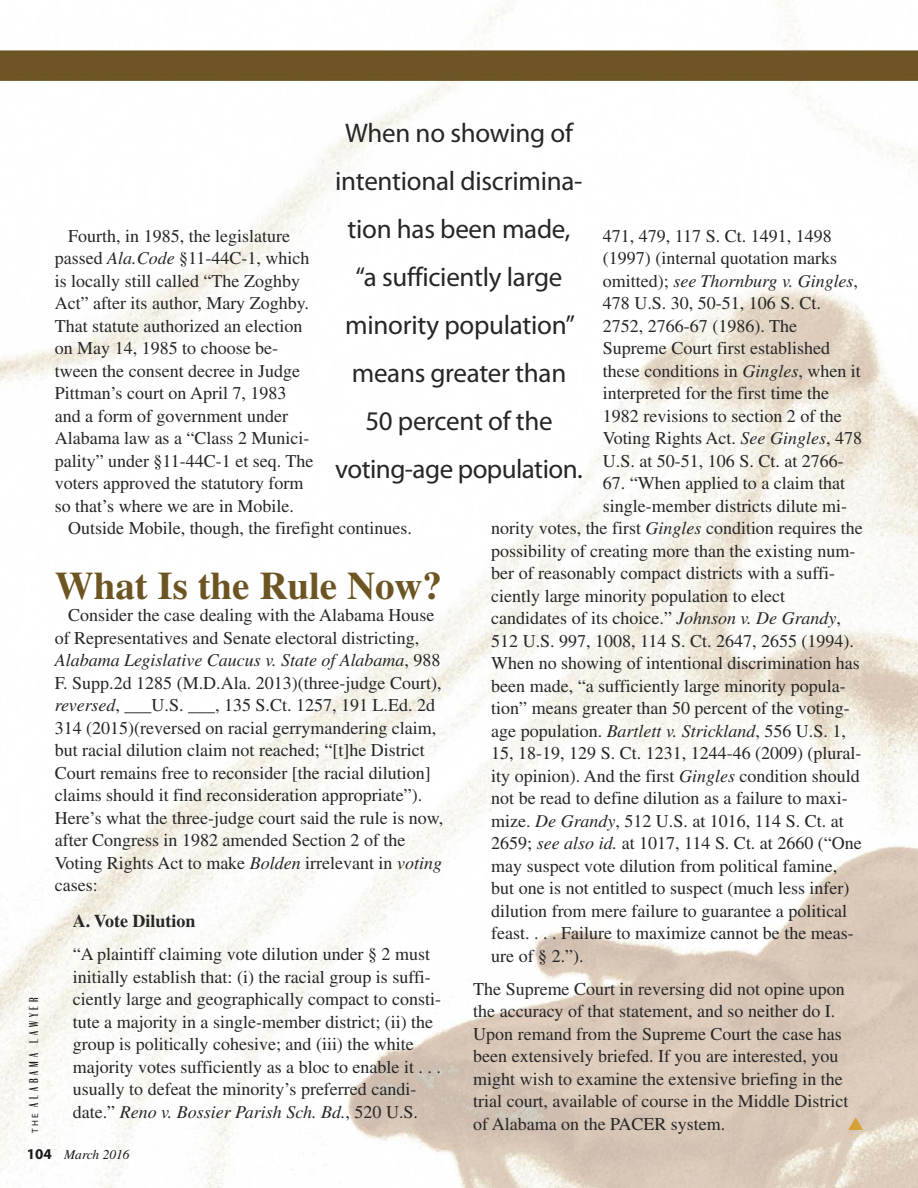
<style>
.page{position:relative;width:918px;height:1188px;background:#fff}
.page>*{position:absolute;margin:0;border:0;box-sizing:border-box;transform-origin:0 0}
.t1{font:700 39px "Times";color:#6d5523}
.t2{font:27px/48px "Myriad Pro";letter-spacing:-.01em;color:#272627;text-align:center}
.t3{font:18px/22.5px "Times";color:#272627}
.t4{font:700 18px "Times";color:#272627}
.t5{font:500 13.5px "Britannic Com D";letter-spacing:.295em;color:#1b1819}
.t6{font:italic 13.5px "Times";color:#1b1819}
.s1{font-style:italic}
.s2{font-family:"Myriad Pro";font-weight:400;font-size:9px}
.s3{font-family:"Myriad Pro";font-weight:700;font-style:normal;font-size:15px}
</style>
<div class="page">
<img style="left:0;top:1px;width:918px;height:1187px">
<svg style="left:849px;top:1117px;width:14px;height:13px"></svg>
<h2 class="t2" style="left:335px;top:111px;width:249px">When no showing of intentional discrimina&shy;tion has been made, “a sufficiently large minority population” means greater than<br>50 percent of the voting-age population.</h2>
<p class="t3" style="left:55px;top:226px;width:260px;text-indent:14px">Fourth, in 1985, the legislature passed <span class="s1">Ala.Code</span> §11-44C-1, which is locally still called “The Zoghby Act” after its author, Mary Zoghby.<br>That statute authorized an election on May 14, 1985 to choose be&shy;tween the consent decree in Judge Pittman’s court on April 7, 1983 and a form of government under Alabama law as a “Class 2 Munici&shy;pality” under §11-44C-1 et seq. The voters approved the statutory form so that’s where we are in Mobile.</p>
<p class="t3" style="left:68px;top:519px;width:345px">Outside Mobile, though, the firefight continues.</p>
<h1 class="t1" style="left:55px;top:572px;width:389px">What Is the Rule Now?</h1>
<p class="t3" style="left:55px;top:606px;width:390px;text-indent:14px">Consider the case dealing with the Alabama House of Representatives and Senate electoral districting, <span class="s1">Alabama Legislative Caucus v. State of Alabama</span>, 988<br>F. Supp.2d 1285 (M.D.Ala. 2013)(three-judge Court), <span class="s1">reversed</span>, ___U.S. ___, 135 S.Ct. 1257, 191 L.Ed. 2d 314 (2015)(reversed on racial gerrymandering claim, but racial dilution claim not reached; “[t]he District Court remains free to reconsider [the racial dilution] claims should it find reconsideration appropriate”).<br>Here’s what the three-judge court said the rule is now, after Congress in 1982 amended Section 2 of the Voting Rights Act to make <span class="s1">Bolden</span> irrelevant in <span class="s1">voting </span>cases:</p>
<p class="t4" style="left:73px;top:915px;width:124px">A. Vote Dilution</p>
<p class="t3" style="left:73px;top:945px;width:370px">“A plaintiff claiming vote dilution under § 2 must initially establish that: (i) the racial group is suffi&shy;ciently large and geographically compact to consti&shy;tute a majority in a single-member district; (ii) the group is politically cohesive; and (iii) the white majority votes sufficiently as a bloc to enable it . . . usually to defeat the minority’s preferred candi&shy;date.” <span class="s1">Reno v. Bossier Parish Sch. Bd.</span>, 520 U.S.</p>
<p class="t3" style="left:603px;top:226px;width:261px">471, 479, 117 S. Ct. 1491, 1498 (1997) (internal quotation marks omitted); <span class="s1">see Thornburg v. Gingles</span>,<br>478 U.S. 30, 50-51, 106 S. Ct.<br>2752, 2766-67 (1986). The<br>Supreme Court first established these conditions in <span class="s1">Gingles</span>, when it interpreted for the first time the<br>1982 revisions to section 2 of the<br>Voting Rights Act. <span class="s1">See Gingles</span>, 478<br>U.S. at 50-51, 106 S. Ct. at 2766-</p>
<p class="t3" style="left:603px;top:474px;width:244px">67. “When applied to a claim that</p>
<p class="t3" style="left:603px;top:496px;width:246px">single-member districts dilute mi-</p>
<p class="t3" style="left:491px;top:519px;width:373px">nority votes, the first <span class="s1">Gingles</span> condition requires the</p>
<p class="t3" style="left:491px;top:541px;width:366px">possibility of creating more than the existing num-</p>
<p class="t3" style="left:491px;top:564px;width:345px">ber of reasonably compact districts with a suffi-</p>
<p class="t3" style="left:491px;top:586px;width:295px">ciently large minority population to elect</p>
<p class="t3" style="left:491px;top:609px;width:351px">candidates of its choice.” <span class="s1">Johnson v. De Grandy</span>,</p>
<p class="t3" style="left:491px;top:631px;width:364px">512 U.S. 997, 1008, 114 S. Ct. 2647, 2655 (1994).</p>
<p class="t3" style="left:491px;top:654px;width:370px">When no showing of intentional discrimination has</p>
<p class="t3" style="left:491px;top:676px;width:356px">been made, “a sufficiently large minority popula-</p>
<p class="t3" style="left:491px;top:699px;width:360px">tion” means greater than 50 percent of the voting-</p>
<p class="t3" style="left:491px;top:721px;width:356px">age population. <span class="s1">Bartlett v. Strickland</span>, 556 U.S. 1,</p>
<p class="t3" style="left:491px;top:744px;width:372px">15, 18-19, 129 S. Ct. 1231, 1244-46 (2009) (plural-</p>
<p class="t3" style="left:491px;top:766px;width:370px">ity opinion). And the first <span class="s1">Gingles</span> condition should</p>
<p class="t3" style="left:491px;top:789px;width:358px">not be read to define dilution as a failure to maxi-</p>
<p class="t3" style="left:491px;top:811px;width:354px">mize. <span class="s1">De Grandy</span>, 512 U.S. at 1016, 114 S. Ct. at</p>
<p class="t3" style="left:491px;top:834px;width:372px">2659; <span class="s1">see also id.</span> at 1017, 114 S. Ct. at 2660 (“One</p>
<p class="t3" style="left:491px;top:856px;width:348px">may suspect vote dilution from political famine,</p>
<p class="t3" style="left:491px;top:879px;width:360px">but one is not entitled to suspect (much less infer)</p>
<p class="t3" style="left:491px;top:901px;width:358px">dilution from mere failure to guarantee a political</p>
<p class="t3" style="left:491px;top:924px;width:364px">feast. . . . Failure to maximize cannot be the meas-</p>
<p class="t3" style="left:491px;top:946px;width:94px">ure of § 2.”).</p>
<p class="t3" style="left:473px;top:979px;width:377px">The Supreme Court in reversing did not opine upon the accuracy of that statement, and so neither do I.<br>Upon remand from the Supreme Court the case has been extensively briefed. If you are interested, you might wish to examine the extensive briefing in the trial court, available of course in the Middle District of Alabama on the PACER system.</p>
<p class="t5" style="left:26px;top:1133px;width:137px;rotate:-90deg"><span class="s2">THE</span> Alabama Lawyer</p>
<p class="t6" style="left:27px;top:1150px;width:104px"><span class="s3">104</span> March 2016</p>
</div>
